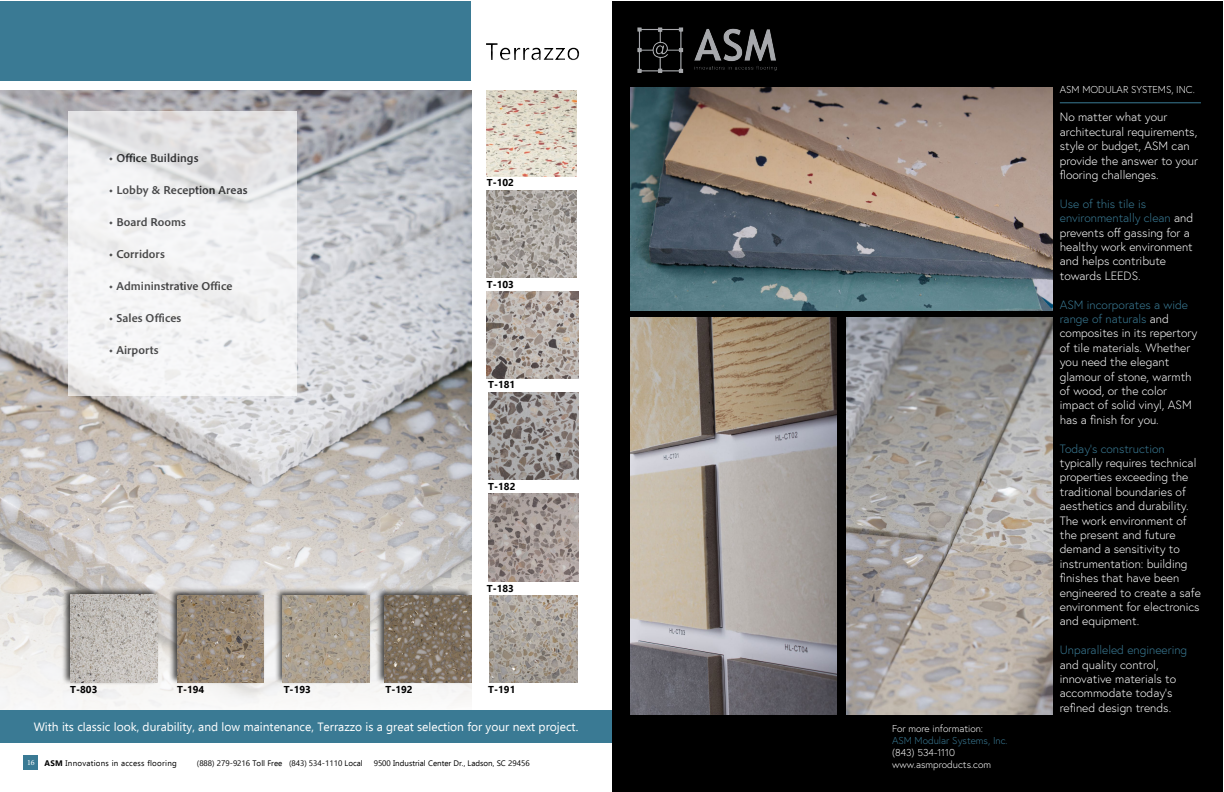
<style>
.page{position:relative;width:1224px;height:792px;background:#fff}
.page>*{position:absolute;margin:0;border:0;box-sizing:border-box;transform-origin:0 0}
.t1{font:300 12px/14.4px "Europa";color:#fff}
.t2{font:600 12px "Pelago";color:#000}
.t3{font:12px "Ebrima";color:#fff}
.t4{font:300 12px "Europa";color:#3a7a94}
.t5{font:300 10px/12px "Europa";color:#fff}
.t6{font:700 10px "Ebrima";color:#000}
.t7{font:300 10px "Europa";color:#3a7a94}
.t8{font:8px "Ebrima";color:#000}
.t9{font:8px "Ebrima";letter-spacing:.03em;color:#000}
.s1{font-family:"Minion Pro";color:#fff}
.s2{font-weight:700}
.s3{color:#3a7a94}
</style>
<div class="page">
<div style="left:24px;top:756px;width:14px;height:14px;background:#3a7a94"></div>
<div style="left:479px;top:36px;width:105px;height:29px;background:#000;opacity:.75"></div>
<img style="left:0;top:90px;width:472px;height:621px">
<svg style="left:68px;top:112px;width:229px;height:284px;fill:#f2f2f3"></svg>
<img style="left:487px;top:90px;width:90px;height:86px">
<img style="left:487px;top:191px;width:90px;height:86px">
<img style="left:487px;top:292px;width:91px;height:86px">
<img style="left:488px;top:393px;width:90px;height:86px">
<div style="left:0;top:1px;width:471px;height:79px;background:#3a7a94"></div>
<img style="left:488px;top:494px;width:90px;height:87px">
<img style="left:489px;top:596px;width:89px;height:86px">
<div style="left:376px;top:587px;width:97px;height:98px;background:#000;opacity:.69"></div>
<img style="left:385px;top:596px;width:86px;height:86px">
<div style="left:274px;top:587px;width:97px;height:98px;background:#000;opacity:.69"></div>
<img style="left:283px;top:596px;width:86px;height:86px">
<div style="left:168px;top:587px;width:98px;height:98px;background:#000;opacity:.69"></div>
<img style="left:177px;top:596px;width:87px;height:86px">
<div style="left:61px;top:587px;width:98px;height:98px;background:#000;opacity:.69"></div>
<img style="left:70px;top:595px;width:88px;height:87px">
<div style="left:0;top:711px;width:612px;height:32px;background:#3a7a94"></div>
<div style="left:612px;top:1px;width:611px;height:791px;background:#000"></div>
<img style="left:630px;top:88px;width:423px;height:222px">
<img style="left:846px;top:317px;width:207px;height:398px">
<img style="left:630px;top:317px;width:206px;height:398px">
<img style="left:637px;top:27px;width:140px;height:46px">
<hr style="left:1060px;top:102px;width:141px;height:1px;background:#3a7a94">
<p class="t2" style="left:109px;top:150px;width:91px">• Office Buildings</p>
<p class="t2" style="left:109px;top:182px;width:140px">• Lobby &amp; Reception Areas</p>
<p class="t2" style="left:109px;top:214px;width:79px">• Board Rooms</p>
<p class="t2" style="left:109px;top:246px;width:57px">• Corridors</p>
<p class="t2" style="left:109px;top:278px;width:125px">• Admininstrative Office</p>
<p class="t2" style="left:109px;top:310px;width:74px">• Sales Offices</p>
<p class="t2" style="left:109px;top:342px;width:51px">• Airports</p>
<p class="t6" style="left:487px;top:175px;width:29px">T-102</p>
<p class="t6" style="left:487px;top:277px;width:29px">T-103</p>
<p class="t6" style="left:488px;top:377px;width:29px">T-181</p>
<p class="t6" style="left:488px;top:479px;width:29px">T-182</p>
<p class="t6" style="left:487px;top:581px;width:29px">T-183</p>
<p class="t6" style="left:70px;top:682px;width:29px">T-803</p>
<p class="t6" style="left:177px;top:682px;width:29px">T-194</p>
<p class="t6" style="left:284px;top:682px;width:29px">T-193</p>
<p class="t6" style="left:386px;top:682px;width:29px">T-192</p>
<p class="t6" style="left:488px;top:682px;width:29px">T-191</p>
<p class="t3" style="left:34px;top:718px;width:546px">With its classic look, durability, and low maintenance, Terrazzo is a great selection for your next project.</p>
<p class="t9" style="left:27px;top:757px;width:151px"><span class="s1">16</span> <span class="s2">ASM</span> Innovations in access flooring</p>
<p class="t8" style="left:197px;top:757px;width:167px">(888) 279-9216 Toll Free (843) 534-1110 Local</p>
<p class="t8" style="left:374px;top:757px;width:157px">9500 Industrial Center Dr., Ladson, SC 29456</p>
<p class="t5" style="left:892px;top:722px;width:93px">For more information:</p>
<p class="t7" style="left:892px;top:734px;width:117px">ASM Modular Systems, Inc.</p>
<p class="t5" style="left:892px;top:746px;width:101px">(843) 534-1110 www.asmproducts.com</p>
<p class="t5" style="left:1060px;top:83px;width:136px">ASM MODULAR SYSTEMS, INC.</p>
<p class="t1" style="left:1060px;top:110px;width:140px">No matter what your architectural requirements, style or budget, ASM can provide the answer to your flooring challenges.</p>
<p class="t1" style="left:1060px;top:196px;width:135px"><span class="s3">Use of this tile is environmentally clean</span> and prevents off gassing for a healthy work environment and helps contribute towards LEEDS.</p>
<p class="t1" style="left:1060px;top:297px;width:139px"><span class="s3">ASM incorporates a wide range of naturals</span> and composites in its repertory of tile materials. Whether you need the elegant glamour of stone, warmth of wood, or the color impact of solid vinyl, ASM has a finish for you.</p>
<p class="t4" style="left:1060px;top:441px;width:106px">Today’s construction</p>
<p class="t1" style="left:1060px;top:455px;width:143px">typically requires technical properties exceeding the traditional boundaries of aesthetics and durability.<br>The work environment of the present and future demand a sensitivity to instrumentation: building finishes that have been engineered to create a safe environment for electronics and equipment.</p>
<p class="t4" style="left:1060px;top:642px;width:129px">Unparalleled engineering</p>
<p class="t1" style="left:1060px;top:657px;width:118px">and quality control, innovative materials to accommodate today’s refined design trends.</p>
</div>
